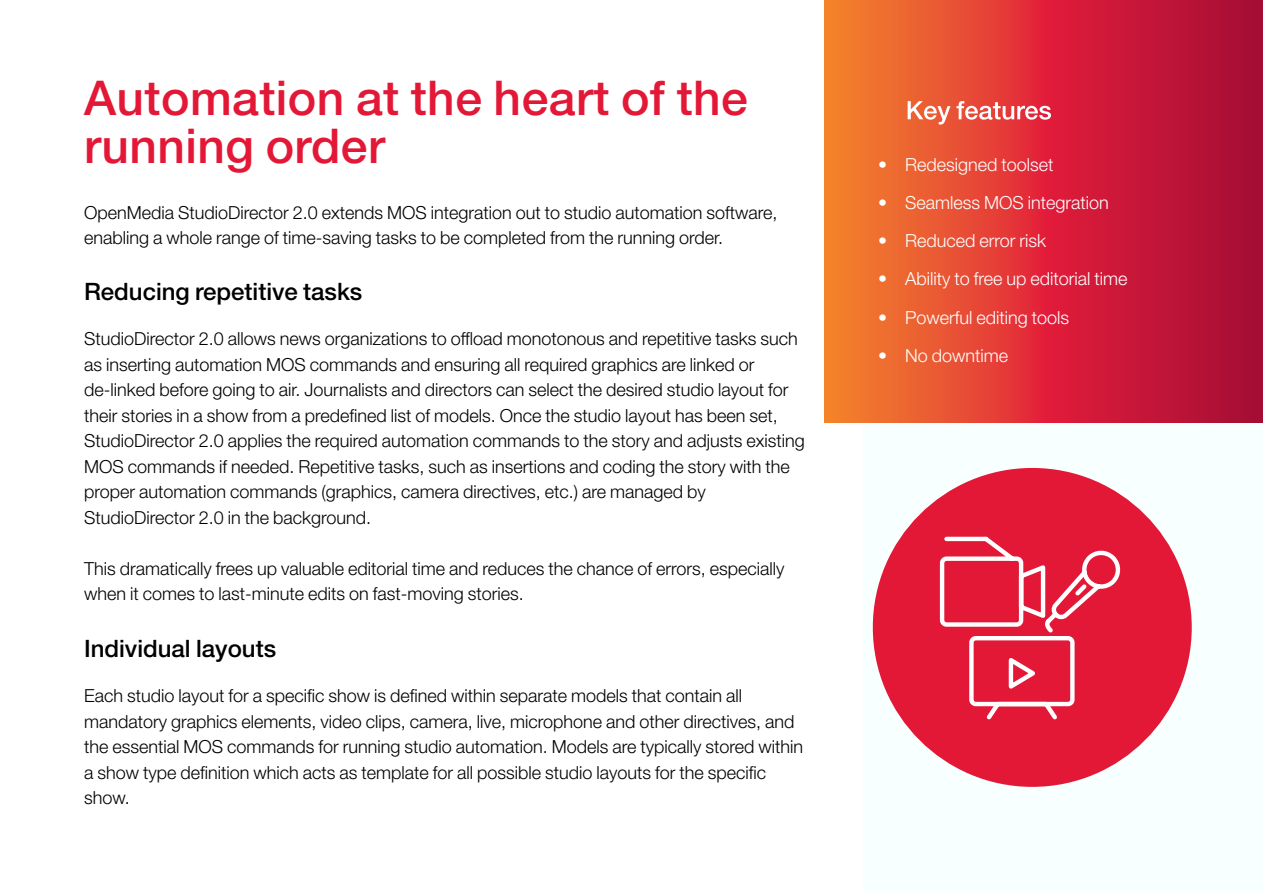
<style>
.page{position:relative;width:1263px;height:893px;background:#fff}
.page>*{position:absolute;margin:0;border:0;box-sizing:border-box;transform-origin:0 0}
.t1{font:500 48px/48px "Helvetica Neue LT Pro";letter-spacing:.01em;color:#e31837}
.t2{font:500 24px "Helvetica Neue LT Pro";color:#000}
.t3{font:300 18px/25.5px "Helvetica Neue LT Pro";color:#000}
.t4{font:300 18px "Helvetica Neue LT Pro";color:#fff}
</style>
<div class="page">
<div style="left:863px;top:0;width:400px;height:893px;background:#f8ffff"></div>
<svg style="left:825px;top:0;width:438px;height:423px;background:#d63634"></svg>
<div style="left:873px;top:468px;width:319px;height:319px;background:#e31837;border-radius:50%"></div>
<svg style="left:940px;top:537px;width:180px;height:182px"></svg>
<svg style="left:908px;top:101px;width:143px;height:24px"></svg>
<h1 class="t1" style="left:84px;top:73px;width:665px">Automation at the heart of the running order</h1>
<p class="t3" style="left:84px;top:199px;width:695px">OpenMedia StudioDirector 2.0 extends MOS integration out to studio automation software, enabling a whole range of time-saving tasks to be completed from the running order.</p>
<h2 class="t2" style="left:84px;top:277px;width:280px">Reducing repetitive tasks</h2>
<p class="t3" style="left:84px;top:326px;width:722px">StudioDirector 2.0 allows news organizations to offload monotonous and repetitive tasks such as inserting automation MOS commands and ensuring all required graphics are linked or de-linked before going to air. Journalists and directors can select the desired studio layout for their stories in a show from a predefined list of models. Once the studio layout has been set, StudioDirector 2.0 applies the required automation commands to the story and adjusts existing MOS commands if needed. Repetitive tasks, such as insertions and coding the story with the proper automation commands (graphics, camera directives, etc.) are managed by StudioDirector 2.0 in the background.</p>
<p class="t3" style="left:84px;top:555px;width:702px">This dramatically frees up valuable editorial time and reduces the chance of errors, especially when it comes to last-minute edits on fast-moving stories.</p>
<h2 class="t2" style="left:84px;top:634px;width:194px">Individual layouts</h2>
<p class="t3" style="left:84px;top:683px;width:721px">Each studio layout for a specific show is defined within separate models that contain all mandatory graphics elements, video clips, camera, live, microphone and other directives, and the essential MOS commands for running studio automation. Models are typically stored within a show type definition which acts as template for all possible studio layouts for the specific show.</p>
<p class="t4" style="left:878px;top:153px;width:177px">• Redesigned toolset</p>
<p class="t4" style="left:878px;top:191px;width:232px">• Seamless MOS integration</p>
<p class="t4" style="left:878px;top:230px;width:170px">• Reduced error risk</p>
<p class="t4" style="left:878px;top:268px;width:251px">• Ability to free up editorial time</p>
<p class="t4" style="left:878px;top:306px;width:193px">• Powerful editing tools</p>
<p class="t4" style="left:878px;top:344px;width:132px">• No downtime</p>
</div>
